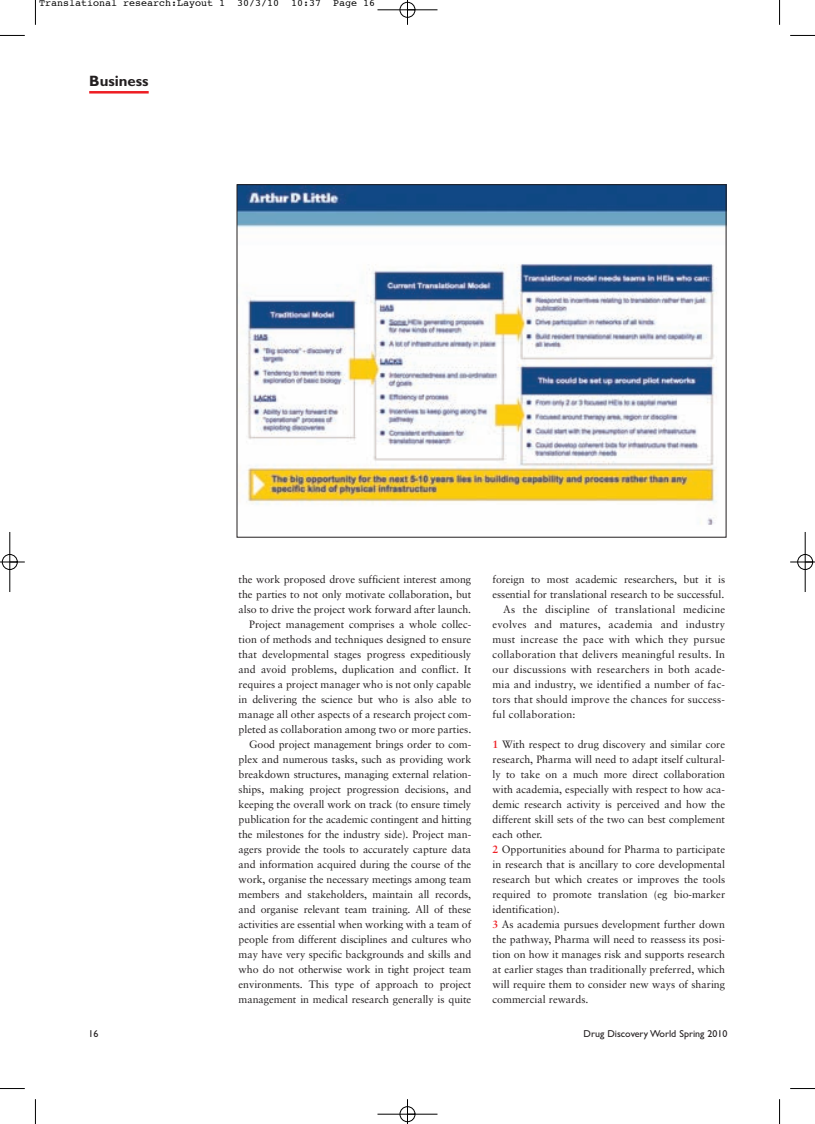
<style>
.page{position:relative;width:815px;height:1124px;background:#fff}
.page>*{position:absolute;margin:0;border:0;box-sizing:border-box;transform-origin:0 0}
.t1{font:700 15px "Gill Sans";color:#231f20}
.t2{font:10.62px/15px "Sabon";color:#231f20;text-align:right}
.t3{font:10.62px "Sabon";letter-spacing:.02em;color:#231f20}
.t4{font:10px "Courier";color:#000}
.t5{font:10px "Gill Sans";color:#231f20}
.s1{font-weight:700;color:#ee1d23}
</style>
<div class="page">
<hr style="left:89px;top:91px;width:60px;height:2px;background:#ee1d23">
<img style="left:239px;top:186px;width:485px;height:339px">
<svg style="left:35px;top:0;width:1px;height:25px"></svg>
<svg style="left:0;top:35px;width:25px;height:1px"></svg>
<svg style="left:779px;top:0;width:1px;height:25px"></svg>
<svg style="left:790px;top:35px;width:25px;height:1px"></svg>
<svg style="left:35px;top:1099px;width:1px;height:24px"></svg>
<svg style="left:0;top:1088px;width:25px;height:1px"></svg>
<svg style="left:779px;top:1099px;width:1px;height:24px"></svg>
<svg style="left:790px;top:1088px;width:25px;height:1px"></svg>
<div style="left:400px;top:2px;width:15px;height:16px;border:1px solid #fff;border-radius:50%"></div>
<div style="left:2px;top:554px;width:16px;height:15px;border:1px solid #fff;border-radius:50%"></div>
<div style="left:797px;top:554px;width:16px;height:15px;border:1px solid #fff;border-radius:50%"></div>
<hr style="left:377px;top:10px;width:60px;height:1px;background:#000">
<hr style="left:377px;top:1113px;width:60px;height:1px;background:#000">
<hr style="left:10px;top:532px;width:1px;height:60px;background:#000">
<hr style="left:805px;top:532px;width:1px;height:60px;background:#000">
<svg style="left:407px;top:0;width:1px;height:25px"></svg>
<svg style="left:407px;top:1099px;width:1px;height:24px"></svg>
<svg style="left:0;top:561px;width:25px;height:1px"></svg>
<svg style="left:790px;top:561px;width:25px;height:1px"></svg>
<div style="left:400px;top:2px;width:15px;height:15px;border:1px solid #000;border-radius:50%"></div>
<div style="left:400px;top:1106px;width:15px;height:15px;border:1px solid #000;border-radius:50%"></div>
<div style="left:2px;top:554px;width:15px;height:15px;border:1px solid #000;border-radius:50%"></div>
<div style="left:798px;top:554px;width:15px;height:15px;border:1px solid #000;border-radius:50%"></div>
<p class="t4" style="left:39px;top:-1px;width:338px">Translational research:Layout 1 30/3/10 10:37 Page 16</p>
<h1 class="t1" style="left:89px;top:75px;width:61px">Business</h1>
<p class="t2" style="left:239px;top:572px;width:234px">the work proposed drove sufficient interest among the parties to not only motivate collaboration, but also to drive the project work forward after launch.<br>Project management comprises a whole collec&shy;tion of methods and techniques designed to ensure that developmental stages progress expeditiously and avoid problems, duplication and conflict. It requires a project manager who is not only capable in delivering the science but who is also able to manage all other aspects of a research project com&shy;pleted as collaboration among two or more parties.<br>Good project management brings order to com&shy;plex and numerous tasks, such as providing work breakdown structures, managing external relation&shy;ships, making project progression decisions, and keeping the overall work on track (to ensure timely publication for the academic contingent and hitting the milestones for the industry side). Project man&shy;agers provide the tools to accurately capture data and information acquired during the course of the work, organise the necessary meetings among team members and stakeholders, maintain all records, and organise relevant team training. All of these activities are essential when working with a team of people from different disciplines and cultures who may have very specific backgrounds and skills and who do not otherwise work in tight project team environments. This type of approach to project management in medical research generally is quite</p>
<p class="t2" style="left:493px;top:572px;width:234px">foreign to most academic researchers, but it is</p>
<p class="t2" style="left:493px;top:587px;width:233px">essential for translational research to be successful.</p>
<p class="t3" style="left:503px;top:604px;width:223px">As the discipline of translational medicine</p>
<p class="t3" style="left:493px;top:619px;width:234px">evolves and matures, academia and industry</p>
<p class="t2" style="left:493px;top:632px;width:234px">must increase the pace with which they pursue</p>
<p class="t2" style="left:493px;top:647px;width:234px">collaboration that delivers meaningful results. In</p>
<p class="t2" style="left:493px;top:662px;width:234px">our discussions with researchers in both acade-</p>
<p class="t2" style="left:493px;top:677px;width:234px">mia and industry, we identified a number of fac-</p>
<p class="t2" style="left:493px;top:692px;width:234px">tors that should improve the chances for success-</p>
<p class="t2" style="left:493px;top:707px;width:84px">ful collaboration:</p>
<p class="t2" style="left:493px;top:737px;width:234px;text-align:left"><span class="s1">1</span> With respect to drug discovery and similar core research, Pharma will need to adapt itself cultural&shy;ly to take on a much more direct collaboration with academia, especially with respect to how aca&shy;demic research activity is perceived and how the different skill sets of the two can best complement each other.<br><span class="s1">2</span> Opportunities abound for Pharma to participate in research that is ancillary to core developmental research but which creates or improves the tools required to promote translation (eg bio-marker identification).<br><span class="s1">3</span> As academia pursues development further down the pathway, Pharma will need to reassess its posi&shy;tion on how it manages risk and supports research at earlier stages than traditionally preferred, which will require them to consider new ways of sharing commercial rewards.</p>
<p class="t5" style="left:89px;top:1030px;width:11px">16</p>
<p class="t5" style="left:584px;top:1030px;width:145px">Drug Discovery World Spring 2010</p>
</div>
